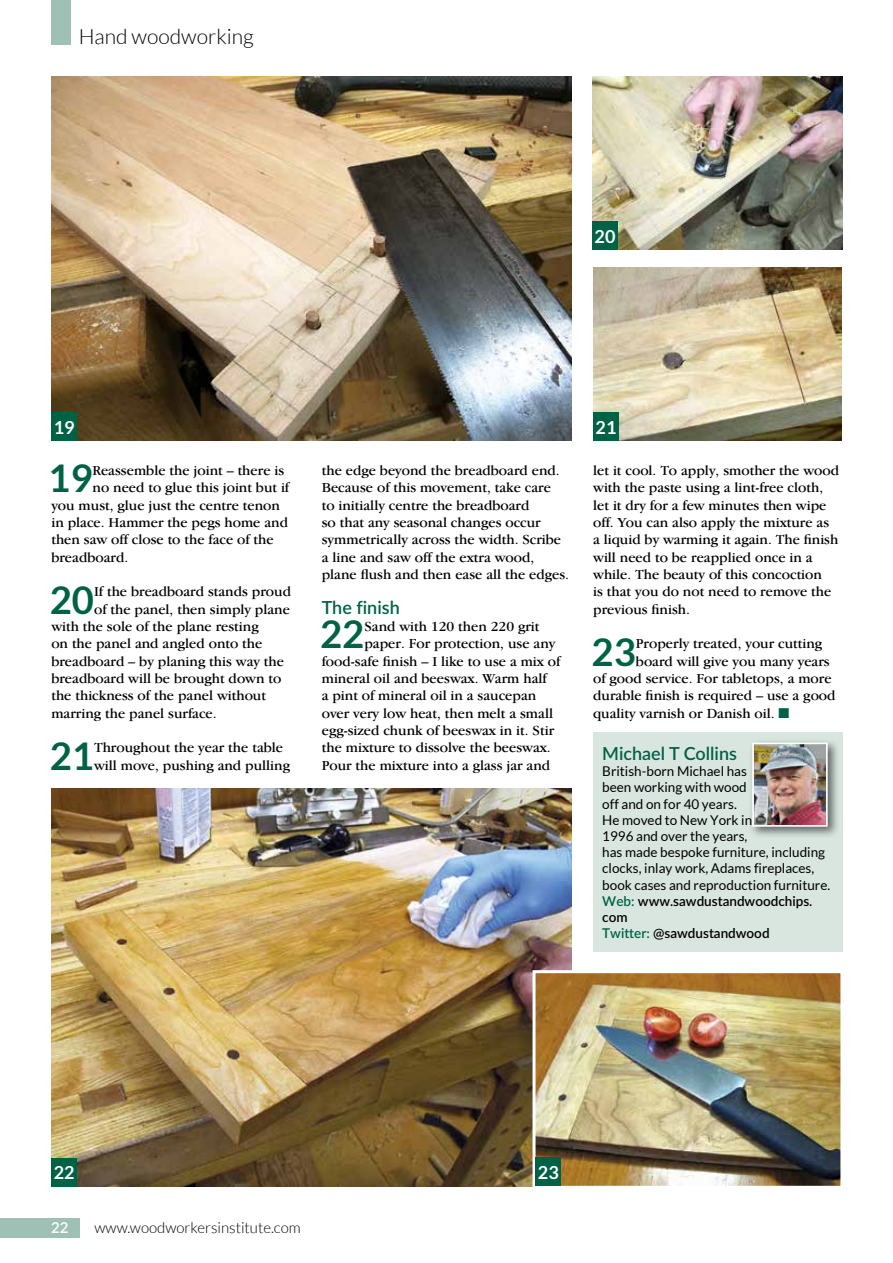
<style>
.page{position:relative;width:893px;height:1263px;background:#fff}
.page>*{position:absolute;margin:0;border:0;box-sizing:border-box;transform-origin:0 0}
.t1{font:700 38.25px "Lato";color:#006245}
.t2{font:300 21px "Lato";color:#000}
.t3{font:600 18px "Lato";color:#006245}
.t4{font:700 18px "Lato";color:#fff}
.t5{font:300 15px "Lato";color:#000}
.t6{font:600 15px "Lato";color:#fff}
.t7{font:14.25px/17.4px "Garamond IT Cby BT";color:#000}
.t8{font:13.5px/16.2px "Lato";color:#000}
.s1{color:#006245}
.s2{font-weight:600;color:#006245}
.s3{font-weight:600}
</style>
<div class="page">
<div style="left:0;top:1219px;width:80px;height:19px;background:#9fc1b5"></div>
<div style="left:51px;top:0;width:20px;height:45px;background:#9fc1b5"></div>
<img style="left:51px;top:788px;width:520px;height:398px">
<img style="left:51px;top:77px;width:520px;height:363px">
<div style="left:51px;top:412px;width:26px;height:28px;background:#006245"></div>
<img style="left:592px;top:77px;width:250px;height:173px">
<div style="left:592px;top:222px;width:26px;height:28px;background:#006245"></div>
<img style="left:593px;top:267px;width:248px;height:173px">
<div style="left:593px;top:412px;width:26px;height:28px;background:#006245"></div>
<img style="left:536px;top:974px;width:303px;height:211px">
<div style="left:532px;top:970px;width:311px;height:219px;border:3px solid #fff"></div>
<div style="left:536px;top:1157px;width:25px;height:29px;background:#006245"></div>
<div style="left:51px;top:1158px;width:26px;height:28px;background:#006245"></div>
<div style="left:593px;top:732px;width:250px;height:219px;background:#d9e6e0"></div>
<div style="left:748px;top:738px;width:92px;height:101px;background:#000;opacity:.55"></div>
<img style="left:755px;top:745px;width:70px;height:79px">
<div style="left:752px;top:742px;width:76px;height:85px;border:2px solid #fff"></div>
<h2 class="t2" style="left:79px;top:25px;width:177px">Hand woodworking</h2>
<p class="t4" style="left:595px;top:226px;width:22px">20</p>
<p class="t4" style="left:54px;top:417px;width:22px">19</p>
<h1 class="t1" style="left:48px;top:456px;width:46px">19</h1>
<p class="t7" style="left:93px;top:461px;width:193px">Reassemble the joint – there is</p>
<p class="t7" style="left:93px;top:479px;width:198px">no need to glue this joint but if</p>
<p class="t7" style="left:51px;top:496px;width:230px">you must, glue just the centre tenon</p>
<p class="t7" style="left:51px;top:513px;width:238px">in place. Hammer the pegs home and</p>
<p class="t7" style="left:51px;top:531px;width:224px">then saw off close to the face of the</p>
<p class="t7" style="left:51px;top:548px;width:78px">breadboard.</p>
<h1 class="t1" style="left:50px;top:578px;width:46px">20</h1>
<p class="t7" style="left:94px;top:583px;width:198px">If the breadboard stands proud</p>
<p class="t7" style="left:94px;top:600px;width:197px">of the panel, then simply plane</p>
<p class="t7" style="left:51px;top:617px;width:209px">with the sole of the plane resting</p>
<p class="t7" style="left:51px;top:635px;width:213px">on the panel and angled onto the</p>
<p class="t7" style="left:51px;top:652px;width:234px">breadboard – by planing this way the</p>
<p class="t7" style="left:51px;top:669px;width:231px">breadboard will be brought down to</p>
<p class="t7" style="left:51px;top:687px;width:216px">the thickness of the panel without</p>
<p class="t7" style="left:51px;top:704px;width:167px">marring the panel surface.</p>
<h1 class="t1" style="left:50px;top:734px;width:46px">21</h1>
<p class="t7" style="left:94px;top:739px;width:197px">Throughout the year the table will move, pushing and pulling</p>
<p class="t7" style="left:322px;top:461px;width:249px">the edge beyond the breadboard end.<br>Because of this movement, take care<br>to initially centre the breadboard<br>so that any seasonal changes occur symmetrically across the width. Scribe a line and saw off the extra wood, plane flush and then ease all the edges.</p>
<p class="t3" style="left:322px;top:594px;width:80px">The finish</p>
<h1 class="t1" style="left:320px;top:612px;width:46px">22</h1>
<p class="t7" style="left:364px;top:617px;width:176px">Sand with 120 then 220 grit</p>
<p class="t7" style="left:364px;top:635px;width:192px">paper. For protection, use any</p>
<p class="t7" style="left:322px;top:652px;width:240px">food-safe finish – I like to use a mix of</p>
<p class="t7" style="left:322px;top:669px;width:227px">mineral oil and beeswax. Warm half</p>
<p class="t7" style="left:322px;top:687px;width:216px">a pint of mineral oil in a saucepan</p>
<p class="t7" style="left:322px;top:704px;width:233px">over very low heat, then melt a small</p>
<p class="t7" style="left:322px;top:721px;width:234px">egg-sized chunk of beeswax in it. Stir</p>
<p class="t7" style="left:322px;top:739px;width:231px">the mixture to dissolve the beeswax.</p>
<p class="t7" style="left:322px;top:756px;width:230px">Pour the mixture into a glass jar and</p>
<p class="t4" style="left:596px;top:417px;width:22px">21</p>
<p class="t7" style="left:593px;top:461px;width:247px">let it cool. To apply, smother the wood with the paste using a lint-free cloth, let it dry for a few minutes then wipe off. You can also apply the mixture as a liquid by warming it again. The finish will need to be reapplied once in a while. The beauty of this concoction<br>is that you do not need to remove the previous finish.</p>
<h1 class="t1" style="left:592px;top:630px;width:46px">23</h1>
<p class="t7" style="left:636px;top:635px;width:188px">Properly treated, your cutting</p>
<p class="t7" style="left:636px;top:652px;width:195px">board will give you many years</p>
<p class="t7" style="left:593px;top:669px;width:240px">of good service. For tabletops, a more</p>
<p class="t7" style="left:593px;top:687px;width:244px">durable finish is required – use a good</p>
<p class="t7" style="left:593px;top:704px;width:198px">quality varnish or Danish oil. <span class="s1">■</span></p>
<p class="t3" style="left:602px;top:740px;width:136px">Michael T Collins</p>
<p class="t8" style="left:602px;top:763px;width:230px">British-born Michael has<br>been working with wood<br>off and on for 40 years.<br>He moved to New York in<br>1996 and over the years,<br>has made bespoke furniture, including clocks, inlay work, Adams fireplaces, book cases and reproduction furniture.<br><span class="s2">Web:</span> <span class="s3">www.sawdustandwoodchips. com<br></span><span class="s2">Twitter:</span> <span class="s3">@sawdustandwood</span></p>
<p class="t4" style="left:54px;top:1162px;width:22px">22</p>
<p class="t4" style="left:538px;top:1162px;width:22px">23</p>
<p class="t6" style="left:51px;top:1217px;width:19px">22</p>
<p class="t5" style="left:95px;top:1220px;width:208px">www.woodworkersinstitute.com</p>
</div>
